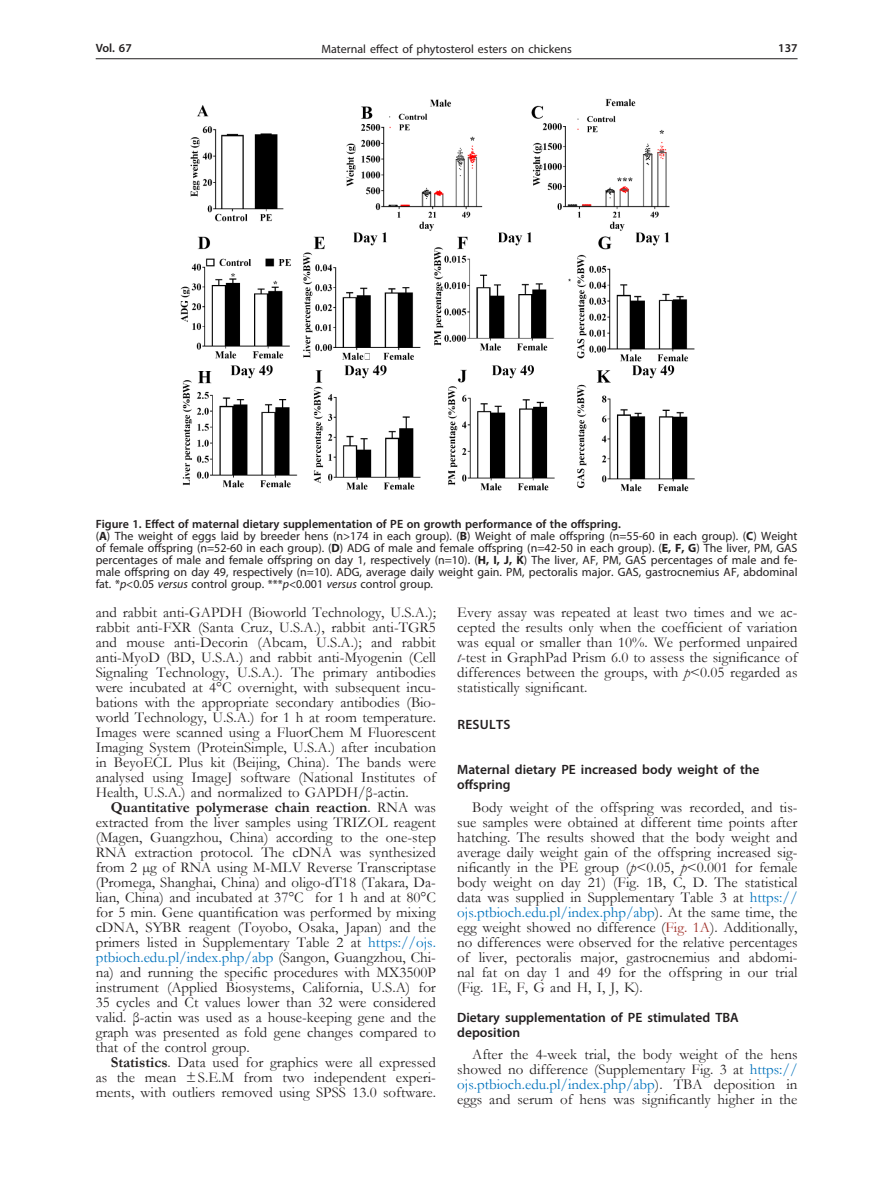
<style>
.page{position:relative;width:872px;height:1191px;background:#fff}
.page>*{position:absolute;margin:0;border:0;box-sizing:border-box;transform-origin:0 0}
.Body_tekst{font:15px/15px "Garamond";color:#231f20;text-align:justify}
.Tytul_2{font:600 13.5px/15px "Myriad Pro";color:#231f20}
.Tytul_1{font:600 13.5px "Myriad Pro";letter-spacing:.02em;color:#231f20}
.Figure_1{font:12px/12px "Myriad Pro";color:#231f20;text-align:justify}
.Figure{font:600 12px "Myriad Pro";color:#231f20}
.s1{font-weight:700}
.s2{font-style:italic}
.s3{color:#0072bc}
.s4{color:#9f2d26}
</style>
<div class="page">
<hr style="left:96px;top:58px;width:701px;height:1px;background:#231f20">
<img style="left:180px;top:98px;width:515px;height:394px">
<p class="Figure" style="left:96px;top:41px;width:38px">Vol. 67</p>
<p class="Figure_1" style="left:321px;top:43px;width:252px">Maternal effect of phytosterol esters on chickens</p>
<p class="Figure" style="left:778px;top:41px;width:21px">137</p>
<p class="Figure" style="left:96px;top:516px;width:526px">Figure 1. Effect of maternal dietary supplementation of PE on growth performance of the offspring.</p>
<p class="Figure_1" style="left:96px;top:529px;width:703px">(<span class="s1">A</span>) The weight of eggs laid by breeder hens (n&gt;174 in each group). (<span class="s1">B</span>) Weight of male offspring (n=55-60 in each group). (<span class="s1">C</span>) Weight of female offspring (n=52-60 in each group). (<span class="s1">D</span>) ADG of male and female offspring (n=42-50 in each group). (<span class="s1">E, F, G</span>) The liver, PM, GAS percentages of male and female offspring on day 1, respectively (n=10). (<span class="s1">H, I, J, K</span>) The liver, AF, PM, GAS percentages of male and fe&shy;male offspring on day 49, respectively (n=10). ADG, average daily weight gain. PM, pectoralis major. GAS, gastrocnemius AF, abdominal fat. *<span class="s2">p</span>&lt;0.05 <span class="s2">versus</span> control group. ***<span class="s2">p</span>&lt;0.001 <span class="s2">versus</span> control group.</p>
<p class="Body_tekst" style="left:96px;top:604px;width:342px">and rabbit anti-GAPDH (Bioworld Technology, U.S.A.); rabbit anti-FXR (Santa Cruz, U.S.A.), rabbit anti-TGR5 and mouse anti-Decorin (Abcam, U.S.A.); and rabbit anti-MyoD (BD, U.S.A.) and rabbit anti-Myogenin (Cell Signaling Technology, U.S.A.). The primary antibodies were incubated at 4°C overnight, with subsequent incu&shy;bations with the appropriate secondary antibodies (Bio&shy;world Technology, U.S.A.) for 1 h at room temperature.<br>Images were scanned using a FluorChem M Fluorescent Imaging System (ProteinSimple, U.S.A.) after incubation in BeyoECL Plus kit (Beijing, China). The bands were analysed using ImageJ software (National Institutes of Health, U.S.A.) and normalized to GAPDH/β-actin.</p>
<p class="Body_tekst" style="left:96px;top:799px;width:342px;text-indent:15px"><span class="s1">Quantitative polymerase chain reaction</span>. RNA was extracted from the liver samples using TRIZOL reagent (Magen, Guangzhou, China) according to the one-step RNA extraction protocol. The cDNA was synthesized from 2 µg of RNA using M-MLV Reverse Transcriptase (Promega, Shanghai, China) and oligo-dT18 (Takara, Da&shy;lian, China) and incubated at 37°C for 1 h and at 80°C for 5 min. Gene quantification was performed by mixing cDNA, SYBR reagent (Toyobo, Osaka, Japan) and the primers listed in Supplementary Table 2 at <span class="s3">https://ojs. ptbioch.edu.pl/index.php/abp</span> (Sangon, Guangzhou, Chi&shy;na) and running the specific procedures with MX3500P instrument (Applied Biosystems, California, U.S.A) for 35 cycles and Ct values lower than 32 were considered valid. β-actin was used as a house-keeping gene and the graph was presented as fold gene changes compared to that of the control group.</p>
<p class="Body_tekst" style="left:96px;top:1054px;width:342px;text-indent:15px"><span class="s1">Statistics</span>. Data used for graphics were all expressed as the mean ±S.E.M from two independent experi&shy;ments, with outliers removed using SPSS 13.0 software.</p>
<p class="Body_tekst" style="left:457px;top:604px;width:342px">Every assay was repeated at least two times and we ac&shy;cepted the results only when the coefficient of variation was equal or smaller than 10%. We performed unpaired <span class="s2">t</span>-test in GraphPad Prism 6.0 to assess the significance of differences between the groups, with <span class="s2">p</span>&lt;0.05 regarded as statistically significant.</p>
<p class="Tytul_1" style="left:457px;top:716px;width:55px">RESULTS</p>
<p class="Tytul_2" style="left:457px;top:761px;width:304px">Maternal dietary PE increased body weight of the offspring</p>
<p class="Body_tekst" style="left:457px;top:799px;width:342px;text-indent:15px">Body weight of the offspring was recorded, and tis&shy;sue samples were obtained at different time points after hatching. The results showed that the body weight and average daily weight gain of the offspring increased sig&shy;nificantly in the PE group (<span class="s2">p</span>&lt;0.05, <span class="s2">p</span>&lt;0.001 for female body weight on day 21) (Fig. 1B, C, D. The statistical data was supplied in Supplementary Table 3 at <span class="s3">https:// ojs.ptbioch.edu.pl/index.php/abp</span>). At the same time, the egg weight showed no difference (<span class="s4">Fig. 1A</span>). Additionally, no differences were observed for the relative percentages of liver, pectoralis major, gastrocnemius and abdomi&shy;nal fat on day 1 and 49 for the offspring in our trial (Fig. 1E, F, G and H, I, J, K).</p>
<p class="Tytul_2" style="left:457px;top:1009px;width:283px">Dietary supplementation of PE stimulated TBA deposition</p>
<p class="Body_tekst" style="left:457px;top:1046px;width:342px;text-indent:15px">After the 4-week trial, the body weight of the hens showed no difference (Supplementary Fig. 3 at <span class="s3">https:// ojs.ptbioch.edu.pl/index.php/abp</span>). TBA deposition in eggs and serum of hens was significantly higher in the</p>
</div>
